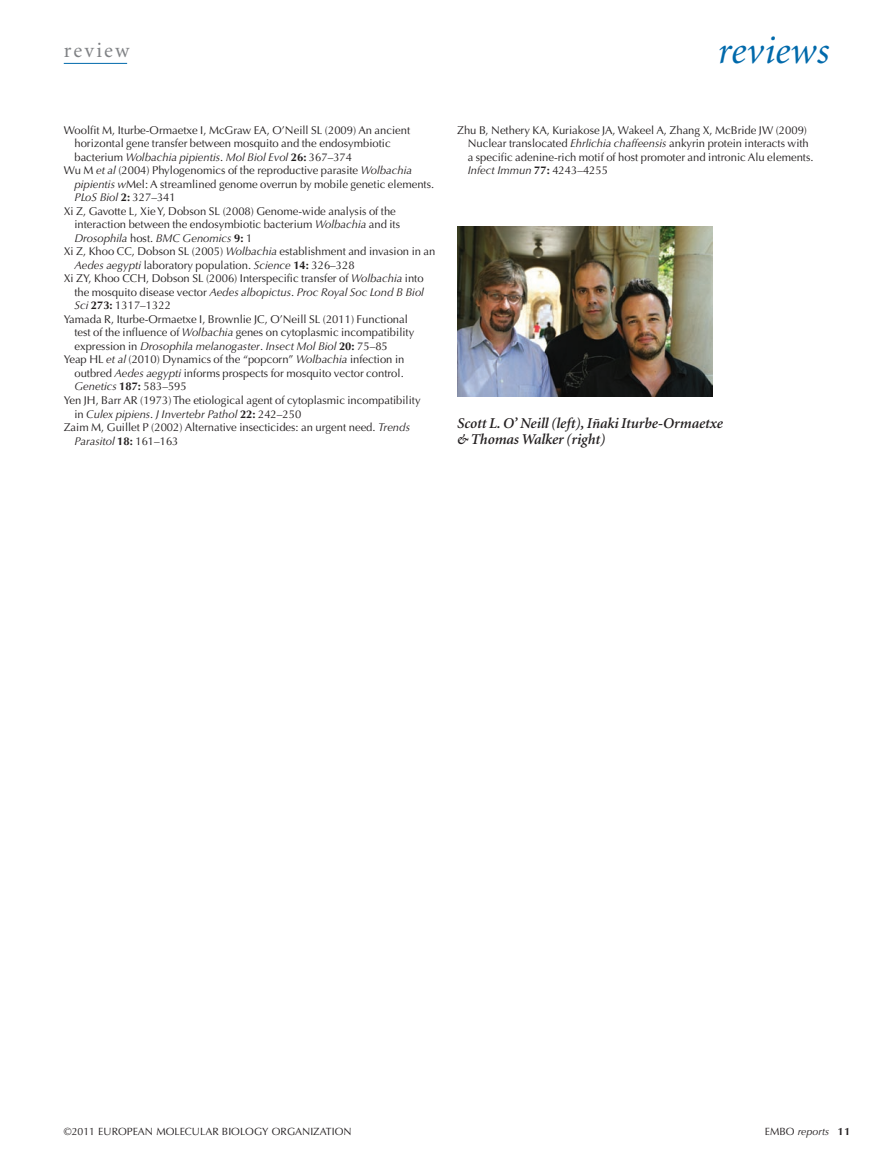
<style>
.page{position:relative;width:893px;height:1174px;background:#fff}
.page>*{position:absolute;margin:0;border:0;box-sizing:border-box;transform-origin:0 0}
.t1{font:italic 39px "Minion";letter-spacing:.01em;color:#0069ab}
.t2{font:21px "Minion";letter-spacing:.1em;color:#808285}
.Author_end_Reviews{font:italic 600 15px/16.5px "Minion";letter-spacing:-.005em;color:#231f20}
.References{font:11.25px/13.5px "Optima";color:#231f20}
.t3{font:10.5px "Optima";color:#231f20}
.t4{font:italic 10.5px "Optima";color:#231f20}
.s1{font-style:italic}
.s2{font-weight:700}
.s3{font-style:normal}
.s4{font-weight:700;font-style:normal}
</style>
<div class="page">
<hr style="left:64px;top:63px;width:63px;height:1px;background:#0069ab">
<img style="left:457px;top:226px;width:255px;height:170px">
<h2 class="t2" style="left:64px;top:40px;width:67px">review</h2>
<h1 class="t1" style="left:718px;top:32px;width:113px">reviews</h1>
<p class="References" style="left:74px;top:123px;width:337px;text-indent:-11px">Woolfit M, Iturbe-Ormaetxe I, McGraw EA, O’N eill SL (2009) An ancient horizontal gene transfer between mosquito and the endosymbiotic bacterium <span class="s1">Wolbachia pipientis</span>. <span class="s1">Mol Biol Evol</span> <span class="s2">26:</span> 367–374</p>
<p class="References" style="left:74px;top:164px;width:361px;text-indent:-11px">Wu M <span class="s1">et al</span> (2004) Phylogenomics of the reproductive parasite <span class="s1">Wolbachia pipientis w</span>Mel: A streamlined genome overrun by mobile genetic elements.<br><span class="s1">PLoS Biol</span> <span class="s2">2:</span> 327–341</p>
<p class="References" style="left:74px;top:204px;width:327px;text-indent:-11px">Xi Z, Gavotte L, Xie Y, Dobson SL (2008) Genome-wide analysis of the interaction between the endosymbiotic bacterium <span class="s1">Wolbachia</span> and its<br><span class="s1">Drosophila</span> host. <span class="s1">BMC Genomics</span> <span class="s2">9:</span> 1</p>
<p class="References" style="left:74px;top:245px;width:363px;text-indent:-11px">Xi Z, Khoo CC, Dobson SL (2005) <span class="s1">Wolbachia</span> establishment and invasion in an<br><span class="s1">Aedes aegypti</span> laboratory population. <span class="s1">Science</span> <span class="s2">14:</span> 326–328</p>
<p class="References" style="left:74px;top:272px;width:351px;text-align:justify;text-indent:-11px">Xi ZY, Khoo CC H, Dobson SL (2006) I nterspecific transfer of <span class="s1">Wolbachia</span> into the mosquito disease vector <span class="s1">Aedes albopictus</span>. <span class="s1">Proc Royal Soc Lond B Biol Sci</span> <span class="s2">273:</span> 1317–1322</p>
<p class="References" style="left:74px;top:312px;width:341px;text-indent:-11px">Yamada R, Iturbe-Ormaetxe I, Brownlie JC, O’Neill SL (2011) Functional test of the influence of <span class="s1">Wolbachia</span> genes on cytoplasmic incompatibility expression in <span class="s1">Drosophila melanogaster</span>. <span class="s1">Insect Mol Biol</span> <span class="s2">20:</span> 75–85</p>
<p class="References" style="left:74px;top:353px;width:331px;text-align:justify;text-indent:-11px">Yeap HL <span class="s1">et al</span> (2010) Dynamics of the “popcorn” <span class="s1">Wolbachia</span> infection in outbred <span class="s1">Aedes aegypti</span> informs prospects for mosquito vector control.<br><span class="s1">Genetics</span> <span class="s2">187:</span> 583–595</p>
<p class="References" style="left:74px;top:393px;width:348px;text-indent:-11px">Yen JH, Barr AR (1973) The etiological agent of cytoplasmic incompatibility in <span class="s1">Culex pipiens</span>. <span class="s1">J Invertebr Pathol</span> <span class="s2">22:</span> 242–250</p>
<p class="References" style="left:74px;top:420px;width:337px;text-indent:-11px">Zaim M, Guillet P (2002) Alternative insecticides: an urgent need. <span class="s1">Trends<br>Parasitol</span> <span class="s2">18:</span> 161–163</p>
<p class="References" style="left:468px;top:123px;width:347px;text-indent:-11px">Zhu B, N ethery KA, Kuriakose JA, Wakeel A, Zhang X, McBride JW (2009)<br>N uclear translocated <span class="s1">Ehrlichia chaffeensis</span> ankyrin protein interacts with a specific adenine-rich motif of host promoter and intronic Alu elements.<br><span class="s1">Infect Immun</span> <span class="s2">77:</span> 4243–4255</p>
<p class="Author_end_Reviews" style="left:457px;top:415px;width:267px">Scott L. O’ Neill (left), Iñaki Iturbe-Ormaetxe &amp; Thomas Walker (right)</p>
<p class="t3" style="left:64px;top:1125px;width:289px">©2011 European Molecular Biology Organization</p>
<p class="t4" style="left:765px;top:1125px;width:87px"><span class="s3">EMBO</span> reports <span class="s4">11</span></p>
</div>
